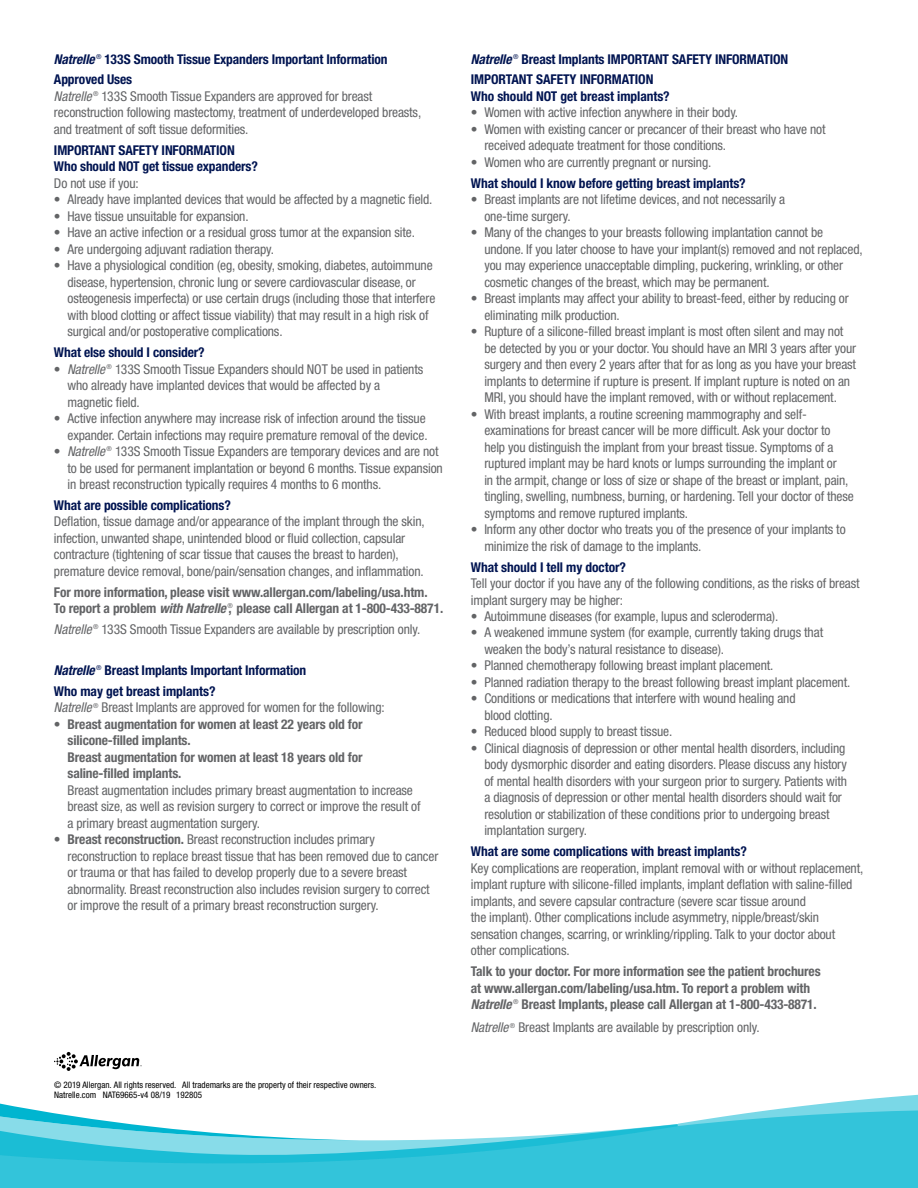
<style>
.page{position:relative;width:918px;height:1188px;background:#fff}
.page>*{position:absolute;margin:0;border:0;box-sizing:border-box;transform-origin:0 0}
.t1{font:condensed 13.5px/16.5px "Helvetica Neue LT Std";letter-spacing:-.01em;color:#636466}
.t2{font:700 condensed 13.5px/20.9px "Helvetica Neue LT Std";letter-spacing:-.01em;color:#001451}
.t3{font:700 condensed 13.5px/16.5px "Helvetica Neue LT Std";letter-spacing:-.01em;color:#636466}
.t4{font:condensed 9px/10.5px "Helvetica Neue LT Std";color:#000}
.s1{font-style:italic}
.s2{font-weight:400}
.s3{font-weight:700}
</style>
<div class="page">
<div style="left:0;top:1124px;width:678px;height:64px;background:#33c4da"></div>
<svg style="left:678px;top:1094px;width:240px;height:94px;background:#57cee0"></svg>
<svg style="left:0;top:1051px;width:677px;height:112px"></svg>
<svg style="left:54px;top:1052px;width:88px;height:19px"></svg>
<p class="t2" style="left:54px;top:48px;width:335px"><span class="s1">Natrelle</span> <sup>®</sup> 133S Smooth Tissue Expanders Important Information<br>Approved Uses</p>
<p class="t1" style="left:54px;top:88px;width:369px"><span class="s1">Natrelle</span> <sup>®</sup> 133S Smooth Tissue Expanders are approved for breast reconstruction following mastectomy, treatment of underdeveloped breasts, and treatment of soft tissue deformities.</p>
<p class="t2" style="left:54px;top:142px;width:205px;line-height:16.5px">IMPORTANT SAFETY INFORMATION<br>Who should NOT get tissue expanders?</p>
<p class="t1" style="left:54px;top:175px;width:86px">Do not use if you:</p>
<p class="t1" style="left:54px;top:191px;width:380px">• Already have implanted devices that would be affected by a magnetic field.</p>
<p class="t1" style="left:54px;top:208px;width:196px">• Have tissue unsuitable for expansion.</p>
<p class="t1" style="left:54px;top:224px;width:362px">• Have an active infection or a residual gross tumor at the expansion site.</p>
<p class="t1" style="left:54px;top:241px;width:222px">• Are undergoing adjuvant radiation therapy.</p>
<p class="t1" style="left:67px;top:257px;width:369px;text-indent:-14px">• Have a physiological condition (eg, obesity, smoking, diabetes, autoimmune disease, hypertension, chronic lung or severe cardiovascular disease, or osteogenesis imperfecta) or use certain drugs (including those that interfere with blood clotting or affect tissue viability) that may result in a high risk of surgical and/or postoperative complications.</p>
<p class="t2" style="left:54px;top:342px;width:152px">What else should I consider?</p>
<p class="t1" style="left:67px;top:360px;width:357px;text-indent:-14px">• <span class="s1">Natrelle</span> <sup>®</sup> 133S Smooth Tissue Expanders should NOT be used in patients who already have implanted devices that would be affected by a magnetic field.</p>
<p class="t1" style="left:54px;top:410px;width:375px;text-align:right">• Active infection anywhere may increase risk of infection around the tissue expander. Certain infections may require premature removal of the device.</p>
<p class="t1" style="left:67px;top:443px;width:377px;text-indent:-14px">• <span class="s1">Natrelle</span> <sup>®</sup> 133S Smooth Tissue Expanders are temporary devices and are not to be used for permanent implantation or beyond 6 months. Tissue expansion in breast reconstruction typically requires 4 months to 6 months.</p>
<p class="t2" style="left:54px;top:495px;width:178px">What are possible complications?</p>
<p class="t1" style="left:54px;top:513px;width:372px">Deflation, tissue damage and/or appearance of the implant through the skin, infection, unwanted shape, unintended blood or fluid collection, capsular contracture (tightening of scar tissue that causes the breast to harden), premature device removal, bone/pain/sensation changes, and inflammation.</p>
<p class="t3" style="left:54px;top:583px;width:391px">For more information, please visit www.allergan.com/labeling/usa.htm.<br>To report a problem <span class="s1">with Natrelle</span> <sup>®</sup>, please call Allergan at 1-800-433-8871.</p>
<p class="t1" style="left:54px;top:621px;width:368px"><span class="s1">Natrelle</span> <sup>®</sup> 133S Smooth Tissue Expanders are available by prescription only.</p>
<p class="t2" style="left:54px;top:660px;width:254px"><span class="s1">Natrelle</span> <sup>®</sup> Breast Implants Important Information<br>Who may get breast implants?</p>
<p class="t1" style="left:54px;top:699px;width:332px"><span class="s1">Natrelle</span> <sup>®</sup> Breast Implants are approved for women for the following:</p>
<p class="t3" style="left:67px;top:716px;width:297px;text-indent:-13px"><span class="s2">•</span> Breast augmentation for women at least 22 years old for silicone-filled implants.<br>Breast augmentation for women at least 18 years old for saline-filled implants.</p>
<p class="t1" style="left:67px;top:782px;width:354px">Breast augmentation includes primary breast augmentation to increase breast size, as well as revision surgery to correct or improve the result of a primary breast augmentation surgery.</p>
<p class="t1" style="left:67px;top:831px;width:372px;text-indent:-14px">• <span class="s3">Breast reconstruction.</span> Breast reconstruction includes primary reconstruction to replace breast tissue that has been removed due to cancer or trauma or that has failed to develop properly due to a severe breast abnormality. Breast reconstruction also includes revision surgery to correct or improve the result of a primary breast reconstruction surgery.</p>
<p class="t4" style="left:54px;top:1079px;width:324px">© 2019 Allergan. All rights reserved. All trademarks are the property of their respective owners.<br>Natrelle.com NAT69665-v4 08/19 192805</p>
<p class="t2" style="left:471px;top:48px;width:319px"><span class="s1">Natrelle</span> <sup>®</sup> Breast Implants IMPORTANT SAFETY INFORMATION<br>IMPORTANT SAFETY INFORMATION</p>
<p class="t2" style="left:471px;top:86px;width:200px">Who should NOT get breast implants?</p>
<p class="t1" style="left:471px;top:104px;width:269px">• Women with active infection anywhere in their body.</p>
<p class="t1" style="left:484px;top:121px;width:343px;text-indent:-14px">• Women with existing cancer or precancer of their breast who have not received adequate treatment for those conditions.</p>
<p class="t1" style="left:471px;top:154px;width:242px">• Women who are currently pregnant or nursing.</p>
<p class="t2" style="left:471px;top:172px;width:276px">What should I know before getting breast implants?</p>
<p class="t1" style="left:484px;top:191px;width:302px;text-indent:-14px">• Breast implants are not lifetime devices, and not necessarily a one-time surgery.</p>
<p class="t1" style="left:484px;top:224px;width:380px;text-indent:-14px">• Many of the changes to your breasts following implantation cannot be undone. If you later choose to have your implant(s) removed and not replaced, you may experience unacceptable dimpling, puckering, wrinkling, or other cosmetic changes of the breast, which may be permanent.</p>
<p class="t1" style="left:484px;top:290px;width:366px;text-indent:-14px">• Breast implants may affect your ability to breast-feed, either by reducing or eliminating milk production.</p>
<p class="t1" style="left:484px;top:323px;width:373px;text-indent:-14px">• Rupture of a silicone-filled breast implant is most often silent and may not be detected by you or your doctor. You should have an MRI 3 years after your surgery and then every 2 years after that for as long as you have your breast implants to determine if rupture is present. If implant rupture is noted on an MRI, you should have the implant removed, with or without replacement.</p>
<p class="t1" style="left:484px;top:406px;width:371px;text-indent:-14px">• With breast implants, a routine screening mammography and self&shy;examinations for breast cancer will be more difficult. Ask your doctor to help you distinguish the implant from your breast tissue. Symptoms of a ruptured implant may be hard knots or lumps surrounding the implant or<br>in the armpit, change or loss of size or shape of the breast or implant, pain, tingling, swelling, numbness, burning, or hardening. Tell your doctor of these symptoms and remove ruptured implants.</p>
<p class="t1" style="left:484px;top:521px;width:363px;text-indent:-14px">• Inform any other doctor who treats you of the presence of your implants to minimize the risk of damage to the implants.</p>
<p class="t2" style="left:471px;top:556px;width:157px">What should I tell my doctor?</p>
<p class="t1" style="left:471px;top:575px;width:390px">Tell your doctor if you have any of the following conditions, as the risks of breast implant surgery may be higher:</p>
<p class="t1" style="left:471px;top:608px;width:309px">• Autoimmune diseases (for example, lupus and scleroderma).</p>
<p class="t1" style="left:484px;top:624px;width:340px;text-indent:-14px">• A weakened immune system (for example, currently taking drugs that weaken the body’s natural resistance to disease).</p>
<p class="t1" style="left:471px;top:657px;width:304px">• Planned chemotherapy following breast implant placement.</p>
<p class="t1" style="left:471px;top:674px;width:381px">• Planned radiation therapy to the breast following breast implant placement.</p>
<p class="t1" style="left:484px;top:690px;width:313px;text-indent:-14px">• Conditions or medications that interfere with wound healing and blood clotting.</p>
<p class="t1" style="left:471px;top:723px;width:203px">• Reduced blood supply to breast tissue.</p>
<p class="t1" style="left:484px;top:740px;width:364px;text-indent:-14px">• Clinical diagnosis of depression or other mental health disorders, including body dysmorphic disorder and eating disorders. Please discuss any history of mental health disorders with your surgeon prior to surgery. Patients with a diagnosis of depression or other mental health disorders should wait for resolution or stabilization of these conditions prior to undergoing breast implantation surgery.</p>
<p class="t2" style="left:471px;top:841px;width:277px">What are some complications with breast implants?</p>
<p class="t1" style="left:471px;top:860px;width:394px">Key complications are reoperation, implant removal with or without replacement, implant rupture with silicone-filled implants, implant deflation with saline-filled implants, and severe capsular contracture (severe scar tissue around<br>the implant). Other complications include asymmetry, nipple/breast/skin sensation changes, scarring, or wrinkling/rippling. Talk to your doctor about other complications.</p>
<p class="t3" style="left:471px;top:963px;width:351px">Talk to your doctor. For more information see the patient brochures at www.allergan.com/labeling/usa.htm. To report a problem with<br><span class="s1">Natrelle</span> <sup>®</sup> Breast Implants, please call Allergan at 1-800-433-8871.</p>
<p class="t1" style="left:471px;top:1019px;width:290px"><span class="s1">Natrelle</span> <sup>®</sup> Breast Implants are available by prescription only.</p>
</div>
